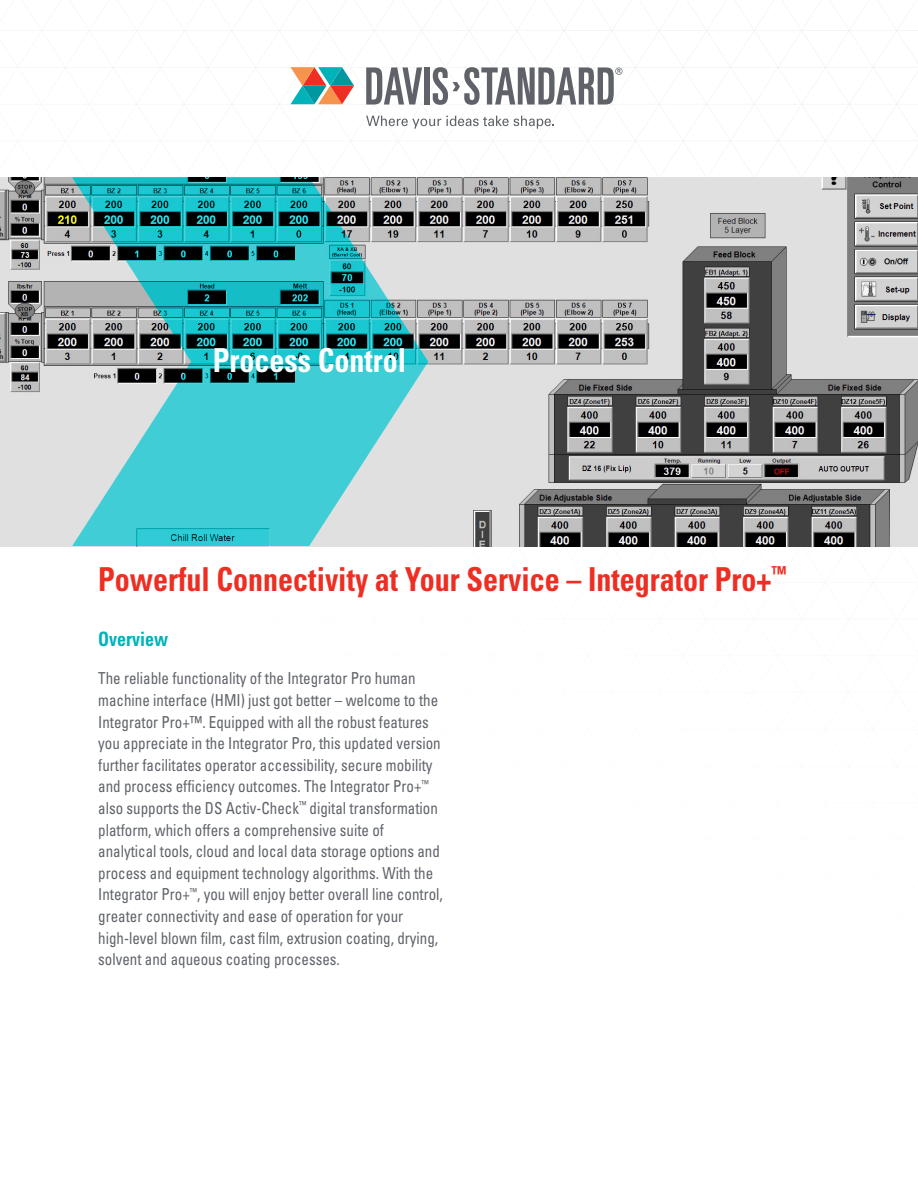
<style>
.page{position:relative;width:918px;height:1188px;background:#fff}
.page>*{position:absolute;margin:0;border:0;box-sizing:border-box;transform-origin:0 0}
.t1{font:700 condensed 33px "Univers LT Std";color:#ee2e22;scale:.91 1}
.t2{font:700 condensed 33px "Univers LT Std";color:#fff;scale:.91 1}
.t3{font:700 condensed 19.8px "Univers LT Std";color:#00b2b9;scale:.91 1}
.t4{font:condensed 16.5px/21.6px "Univers LT Std";color:#5f6369;scale:.91 1}
</style>
<div class="page">
<img style="left:0;top:177px;width:918px;height:369px">
<svg style="left:291px;top:67px;width:63px;height:37px"></svg>
<svg style="left:366px;top:67px;width:56px;height:38px"></svg>
<div style="left:424px;top:67px;width:6px;height:38px;background:#5f6369"></div>
<svg style="left:366px;top:116px;width:188px;height:13px"></svg>
<svg style="left:433px;top:67px;width:190px;height:38px"></svg>
<svg style="left:72px;top:177px;width:356px;height:369px;background:#5ab2b7"></svg>
<p class="t2" style="left:213px;top:340px;width:214px">Process Control</p>
<p class="t1" style="left:98px;top:559px;width:758px">Powerful Connectivity at Your Service – Integrator Pro+<sup>™</sup></p>
<p class="t3" style="left:98px;top:627px;width:78px">Overview</p>
<p class="t4" style="left:98px;top:667px;width:378px">The reliable functionality of the Integrator Pro human machine interface (HMI) just got better – welcome to the Integrator Pro+™. Equipped with all the robust features you appreciate in the Integrator Pro, this updated version further facilitates operator accessibility, secure mobility and process efficiency outcomes. The Integrator Pro+<sup>™ </sup>also supports the DS Activ-Check<sup>™</sup> digital transformation platform, which offers a comprehensive suite of</p>
<p class="t4" style="left:98px;top:840px;width:380px">analytical tools, cloud and local data storage options and process and equipment technology algorithms. With the Integrator Pro+<sup>™</sup>, you will enjoy better overall line control, greater connectivity and ease of operation for your high-level blown film, cast film, extrusion coating, drying, solvent and aqueous coating processes.</p>
</div>
